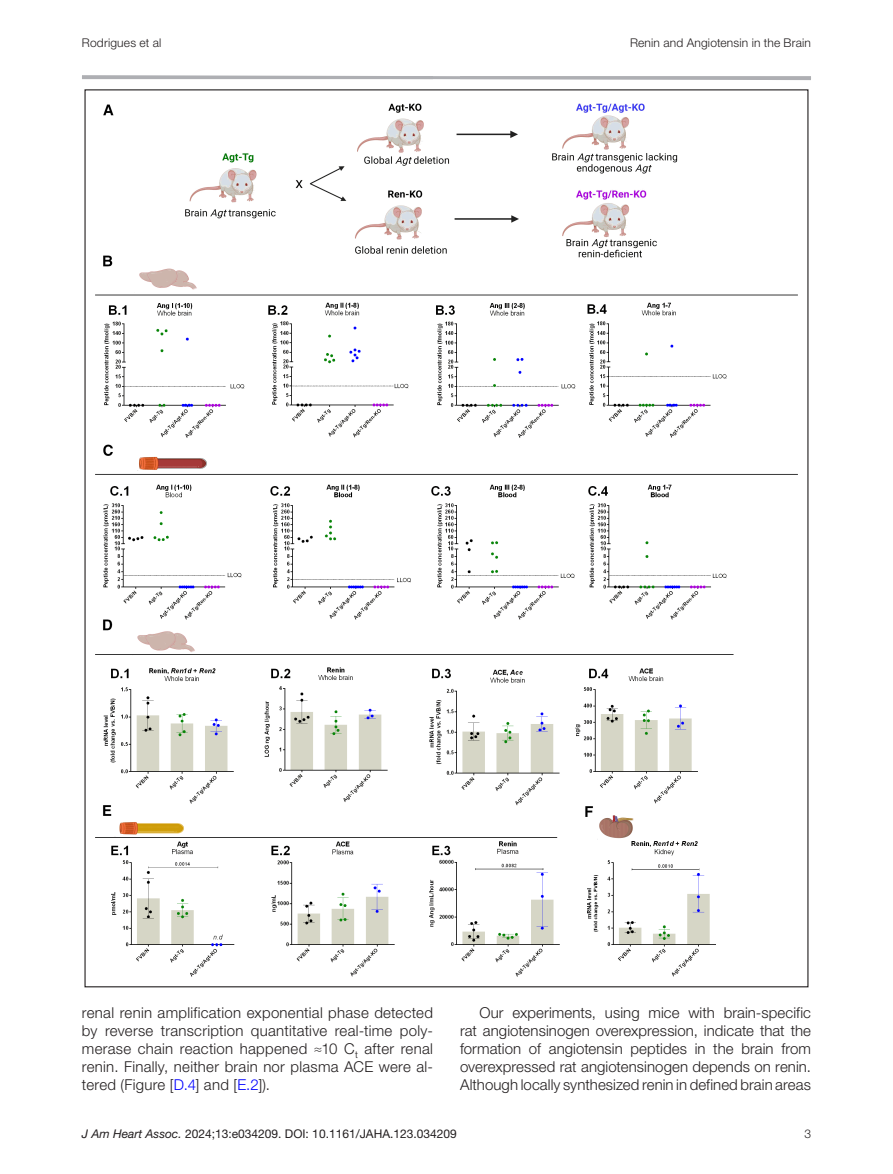
<style>
.page{position:relative;width:893px;height:1174px;background:#fff}
.page>*{position:absolute;margin:0;border:0;box-sizing:border-box;transform-origin:0 0}
.t1{font:300 15px/18px "Helvetica Neue LT Std";letter-spacing:.01em;color:#231f20;text-align:justify}
.t2{font:12px "Helvetica Neue LT Std";color:#231f20}
.t3{font:300 12px "Helvetica Neue LT Std";letter-spacing:.015em;color:#231f20}
.s1{color:#00f}
.s2{font-style:italic}
</style>
<div class="page">
<img style="left:95px;top:103px;width:703px;height:874px">
<svg style="left:82px;top:75px;width:729px;height:5px"></svg>
<hr style="left:82px;top:76px;width:351px;height:3px;background:#aeafb3">
<hr style="left:460px;top:76px;width:351px;height:3px;background:#aeafb3">
<p class="t3" style="left:82px;top:35px;width:81px">Rodrigues et al</p>
<p class="t3" style="left:630px;top:35px;width:182px">Renin and Angiotensin in the Brain</p>
<p class="t1" style="left:82px;top:1003px;width:352px">renal renin amplification exponential phase detected by reverse transcription quantitative real-time poly&shy;merase chain reaction happened ≈10 C<sub>t</sub> after renal renin. Finally, neither brain nor plasma ACE were al&shy;tered (Figure [<span class="s1">D.4</span>] and [<span class="s1">E.2</span>]).</p>
<p class="t1" style="left:460px;top:1003px;width:353px;text-indent:20px">Our experiments, using mice with brain-specific rat angiotensinogen overexpression, indicate that the formation of angiotensin peptides in the brain from overexpressed rat angiotensinogen depends on renin.<br>Although locally synthesized renin in defined brain areas</p>
<p class="t2" style="left:82px;top:1126px;width:376px"><span class="s2">J Am Heart Assoc.</span> 2024;13:e034209. DOI: 10.1161/JAHA.123.034209</p>
<p class="t3" style="left:804px;top:1126px;width:8px">3</p>
</div>
